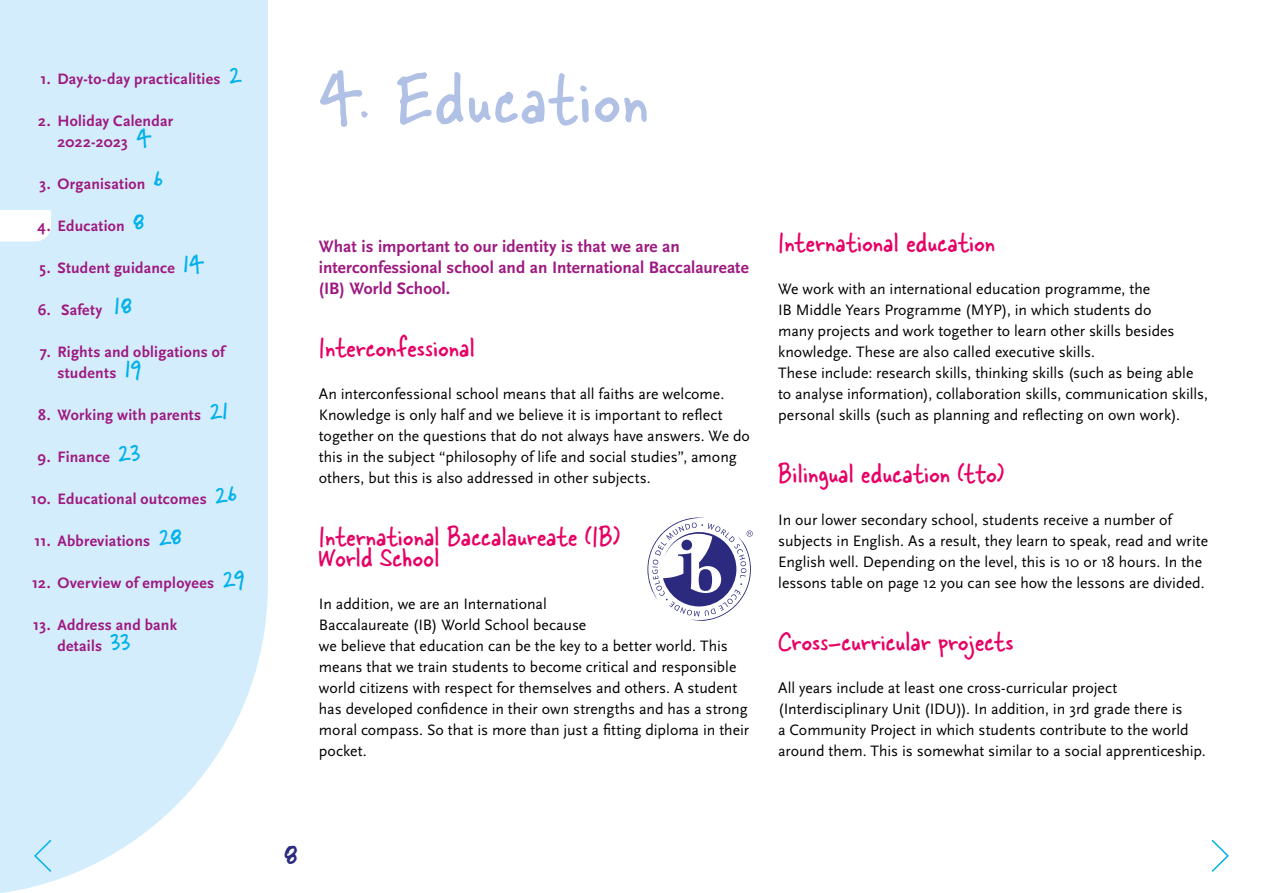
<style>
.page{position:relative;width:1263px;height:893px;background:#fff}
.page>*{position:absolute;margin:0;border:0;box-sizing:border-box;transform-origin:0 0}
.Kop_2{font:78px "Skippy Sharp";letter-spacing:.025em;color:#b0c1e5}
.t1{font:33px "Skippy Sharp";color:#2b2a7f}
.Tussenkop_1{font:30px "Skippy Sharp";letter-spacing:.01em;color:#e60064}
.Inleiding{font:700 17.25px/21px "Scala Sans Pro";color:#9e1981}
.Basistekst{font:15.75px/21px "Scala Sans Pro";color:#000}
.t2{font:700 15.75px/21px "Scala Sans Pro";letter-spacing:.015em;color:#9e1981}
.s1{font-family:"Skippy Sharp";font-weight:400;font-size:27px;color:#00b1eb}
</style>
<div class="page">
<svg style="left:0;top:0;width:268px;height:893px;background:#d7eefc"></svg>
<svg style="left:647px;top:517px;width:106px;height:104px"></svg>
<svg style="left:0;top:210px;width:51px;height:32px"></svg>
<svg style="left:1211px;top:840px;width:18px;height:32px"></svg>
<svg style="left:33px;top:838px;width:20px;height:35px"></svg>
<p class="t2" style="left:40px;top:69px;width:203px">1. Day-to-day practicalities <span class="s1">2</span></p>
<p class="t2" style="left:38px;top:111px;width:136px;text-align:center">2. Holiday Calendar<br>2022-2023 <span class="s1">4</span></p>
<p class="t2" style="left:39px;top:174px;width:125px">3. Organisation <span class="s1">6</span></p>
<p class="t2" style="left:38px;top:216px;width:108px">4. Education <span class="s1">8</span></p>
<p class="t2" style="left:39px;top:258px;width:166px">5. Student guidance <span class="s1">14</span></p>
<p class="t2" style="left:38px;top:300px;width:96px">6. Safety <span class="s1">18</span></p>
<p class="t2" style="left:57px;top:342px;width:169px;text-indent:-18px">7. Rights and obligations of students <span class="s1">19</span></p>
<p class="t2" style="left:38px;top:405px;width:193px">8. Working with parents <span class="s1">21</span></p>
<p class="t2" style="left:38px;top:447px;width:105px">9. Finance <span class="s1">23</span></p>
<p class="t2" style="left:31px;top:489px;width:208px">10. Educational outcomes <span class="s1">26</span></p>
<p class="t2" style="left:35px;top:531px;width:149px">11. Abbreviations <span class="s1">28</span></p>
<p class="t2" style="left:32px;top:573px;width:214px">12. Overview of employees <span class="s1">29</span></p>
<p class="t2" style="left:57px;top:615px;width:121px;text-indent:-24px">13. Address and bank details <span class="s1">33</span></p>
<h1 class="Kop_2" style="left:319px;top:51px;width:331px">4. Education</h1>
<p class="Inleiding" style="left:319px;top:236px;width:431px">What is important to our identity is that we are an interconfessional school and an International Baccalaureate (IB) World School.</p>
<h2 class="Tussenkop_1" style="left:319px;top:329px;width:158px">Interconfessional</h2>
<p class="Basistekst" style="left:319px;top:383px;width:432px">An interconfessional school means that all faiths are welcome.<br>Knowledge is only half and we believe it is important to reflect together on the questions that do not always have answers. We do this in the subject “philosophy of life and social studies”, among others, but this is also addressed in other subjects.</p>
<h2 class="Tussenkop_1" style="left:319px;top:518px;width:303px">International Baccalaureate (IB)</h2>
<h2 class="Tussenkop_1" style="left:319px;top:539px;width:122px">World School</h2>
<p class="Basistekst" style="left:319px;top:593px;width:432px">In addition, we are an International<br>Baccalaureate (IB) World School because<br>we believe that education can be the key to a better world. This means that we train students to become critical and responsible world citizens with respect for themselves and others. A student has developed confidence in their own strengths and has a strong moral compass. So that is more than just a fitting diploma in their pocket.</p>
<h2 class="Tussenkop_1" style="left:778px;top:224px;width:218px">International education</h2>
<p class="Basistekst" style="left:778px;top:278px;width:398px">We work with an international education programme, the<br>IB Middle Years Programme (MYP), in which students do many projects and work together to learn other skills besides knowledge. These are also called executive skills.</p>
<p class="Basistekst" style="left:778px;top:362px;width:431px">These include: research skills, thinking skills (such as being able to analyse information), collaboration skills, communication skills, personal skills (such as planning and reflecting on own work).</p>
<h2 class="Tussenkop_1" style="left:778px;top:455px;width:228px">Bilingual education (tto)</h2>
<p class="Basistekst" style="left:778px;top:509px;width:431px">In our lower secondary school, students receive a number of subjects in English. As a result, they learn to speak, read and write English well. Depending on the level, this is 10 or 18 hours. In the lessons table on page 12 you can see how the lessons are divided.</p>
<h2 class="Tussenkop_1" style="left:778px;top:623px;width:237px">Cross-curricular projects</h2>
<p class="Basistekst" style="left:778px;top:677px;width:429px">All years include at least one cross-curricular project (Interdisciplinary Unit (IDU)). In addition, in 3rd grade there is<br>a Community Project in which students contribute to the world around them. This is somewhat similar to a social apprenticeship.</p>
<h2 class="t1" style="left:284px;top:835px;width:15px">8</h2>
</div>
